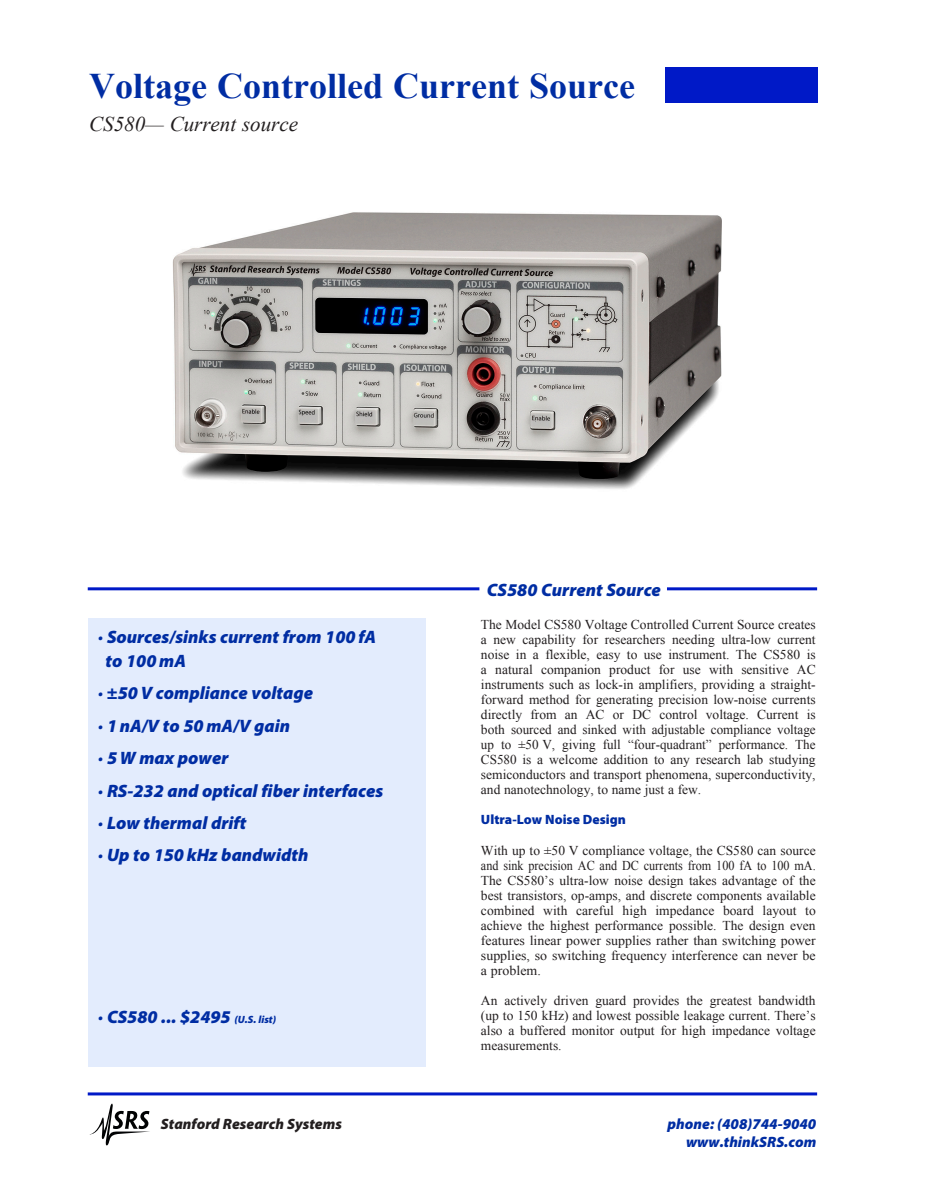
<style>
.page{position:relative;width:932px;height:1202px;background:#fff}
.page>*{position:absolute;margin:0;border:0;box-sizing:border-box;transform-origin:0 0}
.t1{font:700 36px "Times New Roman";color:#002da3}
.t2{font:italic 21px "Times New Roman";color:#231f20}
.t3{font:italic 900 18px/32.4px "Myriad Pro";color:#002da3}
.t4{font:italic 900 15px/18px "Myriad Pro";color:#002da3;text-align:right}
.t5{font:italic 900 15px "Myriad Pro";color:#231f20}
.t6{font:13.5px/15px "Times New Roman";color:#231f20;text-align:justify}
.t7{font:900 13.5px "Myriad Pro";color:#002da3}
.s1{font-size:10.5px}
</style>
<div class="page">
<hr style="left:88px;top:1092px;width:729px;height:3px;background:#0019c7">
<svg style="left:89px;top:1103px;width:61px;height:42px"></svg>
<div style="left:88px;top:618px;width:337px;height:448px;background:#e3ecfd"></div>
<hr style="left:88px;top:587px;width:391px;height:3px;background:#0019c7">
<hr style="left:667px;top:587px;width:150px;height:3px;background:#0019c7">
<svg style="left:665px;top:102px;width:152px;height:1px"></svg>
<div style="left:665px;top:68px;width:152px;height:34px;background:#0019c7"></div>
<img style="left:173px;top:212px;width:549px;height:277px">
<h1 class="t1" style="left:89px;top:61px;width:547px">Voltage Controlled Current Source</h1>
<h2 class="t2" style="left:89px;top:109px;width:210px">CS580— Current source</h2>
<h3 class="t3" style="left:106px;top:624px;width:272px;line-height:24.3px;text-indent:-7px">· Sources/sinks current from 100 fA to 100 mA</h3>
<h3 class="t3" style="left:98px;top:677px;width:286px">· ±50V compliance voltage<br>· 1 nA/V to 50 mA/V gain<br>· 5 W max power<br>· RS-232 and optical fiber interfaces · Low thermal drift<br>· Up to 150 kHz bandwidth</h3>
<h3 class="t3" style="left:98px;top:1001px;width:179px">· CS580 ... $2495 <span class="s1">(U.S. list)</span></h3>
<h3 class="t3" style="left:487px;top:573px;width:176px">CS580 Current Source</h3>
<p class="t6" style="left:481px;top:617px;width:336px">The Model CS580 Voltage Controlled Current Source creates a new capability for researchers needing ultra-low current noise in a flexible, easy to use instrument. The CS580 is a natural companion product for use with sensitive AC instruments such as lock-in amplifiers, providing a straight&shy;forward method for generating precision low-noise currents directly from an AC or DC control voltage. Current is both sourced and sinked with adjustable compliance voltage up to ±50 V, giving full “four-quadrant” performance. The CS580 is a welcome addition to any research lab studying semiconductors and transport phenomena, superconductivity, and nanotechnology, to name just a few.</p>
<p class="t7" style="left:481px;top:812px;width:146px">Ultra-Low Noise Design</p>
<p class="t6" style="left:481px;top:842px;width:336px">With up to ±50 V compliance voltage, the CS580 can source and sink precision AC and DC currents from 100 fA to 100 mA.<br>The CS580’s ultra-low noise design takes advantage of the best transistors, op-amps, and discrete components available combined with careful high impedance board layout to achieve the highest performance possible. The design even features linear power supplies rather than switching power supplies, so switching frequency interference can never be a problem.</p>
<p class="t6" style="left:481px;top:992px;width:336px">An actively driven guard provides the greatest bandwidth (up to 150 kHz) and lowest possible leakage current. There’s also a buffered monitor output for high impedance voltage measurements.</p>
<p class="t5" style="left:161px;top:1115px;width:182px">Stanford Research Systems</p>
<p class="t4" style="left:667px;top:1115px;width:150px">phone: (408)744-9040 www.thinkSRS.com</p>
</div>
